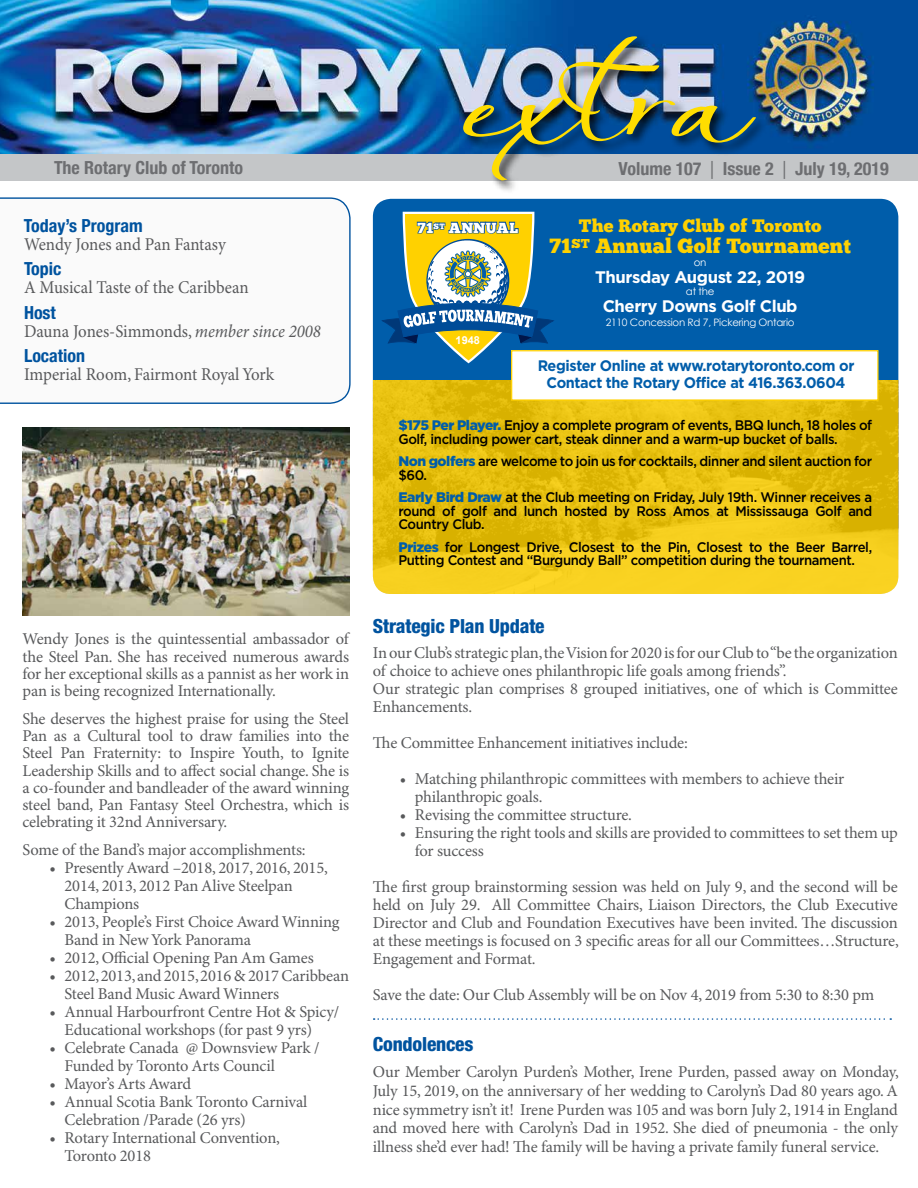
<style>
.page{position:relative;width:918px;height:1188px;background:#fff}
.page>*{position:absolute;margin:0;border:0;box-sizing:border-box;transform-origin:0 0}
.t1{font:115.35px "Always";color:#fd0}
.t2{font:20.55px "Chunk Five";letter-spacing:.01em;color:#ffd100}
.t3{font:800 condensed 19.5px "Helvetica Neue LT Std";letter-spacing:-.01em;color:#00539f}
.t4{font:18px "Minion Pro";letter-spacing:-.005em;color:#58595b;scale:.94 1}
.t5{font:700 condensed 18px "Helvetica Neue";color:#6d6e71}
.t6{font:700 condensed 18px "Helvetica Neue";color:#00539f}
.t7{font:18px "Chunk Five";letter-spacing:.01em;color:#ffd100}
.t8{font:700 16.65px "Gotham";letter-spacing:-.025em;color:#fff}
.t9{font:16.5px/18px "Minion Pro";letter-spacing:-.01em;color:#58595b}
.t10{font:700 15.3px/16.5px "Gotham";letter-spacing:-.025em;color:#005daa;text-align:center;scale:.95 1}
.t11{font:14.55px "Chunk Five";letter-spacing:.025em;color:#fff}
.t12{font:500 13.8px/13.8px "Gotham";letter-spacing:-.03em;color:#000;scale:.95 1}
.t13{font:700 10.95px "Arial";color:#fff}
.t14{font:10.2px "Century Gothic";letter-spacing:-.025em;color:#fff}
.s1{font-style:italic}
.s2{font-weight:400;font-stretch:normal}
.s3{font-weight:900;color:#005daa}
</style>
<div class="page">
<svg style="left:0;top:197px;width:351px;height:207px"></svg>
<img style="left:0;top:0;width:918px;height:155px">
<div style="left:0;top:155px;width:918px;height:26px;background:#c4c6c8"></div>
<div style="left:461px;top:34px;width:307px;height:159px;background:#000;opacity:.75"></div>
<img style="left:22px;top:428px;width:327px;height:187px">
<div style="left:373px;top:199px;width:525px;height:181px;background:#005daa"></div>
<svg style="left:373px;top:380px;width:525px;height:214px;background:#e9c212"></svg>
<div style="left:512px;top:351px;width:366px;height:49px;background:#fff"></div>
<div style="left:511px;top:350px;width:368px;height:51px;border:1px solid #ffd100"></div>
<svg style="left:381px;top:211px;width:175px;height:156px"></svg>
<svg style="left:374px;top:1018px;width:517px;height:2px"></svg>
<p class="t5" style="left:54px;top:152px;width:191px">The Rotary Club of Toronto</p>
<p class="t6" style="left:24px;top:211px;width:120px">Today’s Program</p>
<p class="t4" style="left:24px;top:233px;width:216px">Wendy Jones and Pan Fantasy</p>
<p class="t6" style="left:24px;top:254px;width:39px">Topic</p>
<p class="t4" style="left:24px;top:277px;width:240px">A Musical Taste of the Caribbean</p>
<p class="t6" style="left:24px;top:298px;width:33px">Host</p>
<p class="t4" style="left:24px;top:320px;width:317px">Dauna Jones-Simmonds, <span class="s1">member since 2008</span></p>
<p class="t6" style="left:24px;top:341px;width:63px">Location</p>
<p class="t4" style="left:24px;top:364px;width:268px">Imperial Room, Fairmont Royal York</p>
<p class="t9" style="left:22px;top:631px;width:328px;line-height:17.2px;text-align:justify">Wendy Jones is the quintessential ambassador of the Steel Pan. She has received numerous awards for her exceptional skills as a pannist as her work in pan is being recognized Internationally.</p>
<p class="t9" style="left:22px;top:711px;width:328px;line-height:17.2px;text-align:justify">She deserves the highest praise for using the Steel Pan as a Cultural tool to draw families into the Steel Pan Fraternity: to Inspire Youth, to Ignite Leadership Skills and to affect social change. She is a co-founder and bandleader of the award winning steel band, Pan Fantasy Steel Orchestra, which is celebrating it 32nd Anniversary.</p>
<p class="t9" style="left:22px;top:842px;width:285px">Some of the Band’s major accomplishments:</p>
<p class="t9" style="left:64px;top:860px;width:265px;text-indent:-15px">• Presently Award –2018, 2017, 2016, 2015,<br>2014, 2013, 2012 Pan Alive Steelpan<br>Champions</p>
<p class="t9" style="left:64px;top:914px;width:277px;text-indent:-15px">• 2013, People’s First Choice Award Winning<br>Band in New York Panorama</p>
<p class="t9" style="left:49px;top:950px;width:266px">• 2012, Official Opening Pan Am Games</p>
<p class="t9" style="left:64px;top:968px;width:286px;text-indent:-15px">• 2012, 2013, and 2015, 2016 &amp; 2017 Caribbean<br>Steel Band Music Award Winners</p>
<p class="t9" style="left:64px;top:1004px;width:276px;text-indent:-15px">• Annual Harbourfront Centre Hot &amp; Spicy/<br>Educational workshops (for past 9 yrs)</p>
<p class="t9" style="left:64px;top:1040px;width:257px;text-indent:-15px">• Celebrate Canada @ Downsview Park /<br>Funded by Toronto Arts Council</p>
<p class="t9" style="left:49px;top:1076px;width:143px">• Mayor’s Arts Award</p>
<p class="t9" style="left:64px;top:1094px;width:244px;text-indent:-15px">• Annual Scotia Bank Toronto Carnival<br>Celebration /Parade (26 yrs)</p>
<p class="t9" style="left:64px;top:1130px;width:217px;text-indent:-15px">• Rotary International Convention,<br>Toronto 2018</p>
<h1 class="t1" style="left:463px;top:26px;width:285px">extra</h1>
<p class="t5" style="left:618px;top:154px;width:272px">Volume 107 <span class="s2">|</span> Issue 2 <span class="s2">|</span> July 19, 2019</p>
<p class="t11" style="left:417px;top:221px;width:102px">71<sup>ST</sup> ANNUAL</p>
<p class="t13" style="left:456px;top:333px;width:26px">1948</p>
<p class="t7" style="left:579px;top:217px;width:244px">The Rotary Club of Toronto</p>
<p class="t2" style="left:549px;top:237px;width:303px">71<sup>ST</sup> Annual Golf Tournament</p>
<p class="t14" style="left:694px;top:256px;width:14px">on</p>
<p class="t8" style="left:595px;top:267px;width:211px">Thursday August 22, 2019</p>
<p class="t14" style="left:686px;top:285px;width:30px">at the</p>
<p class="t8" style="left:603px;top:296px;width:196px">Cherry Downs Golf Club</p>
<p class="t14" style="left:606px;top:316px;width:190px">2110 Concession Rd 7, Pickering Ontario</p>
<p class="t10" style="left:538px;top:357px;width:335px">Register Online at www.rotarytoronto.com or<br>Contact the Rotary Office at 416.363.0604</p>
<p class="t12" style="left:398px;top:418px;width:500px"><span class="s3">$175 Per Player.</span> Enjoy a complete program of events, BBQ lunch, 18 holes of<br>Golf, including power cart, steak dinner and a warm-up bucket of balls.</p>
<p class="t12" style="left:398px;top:454px;width:500px"><span class="s3">Non golfers</span> are welcome to join us for cocktails, dinner and silent auction for $60.</p>
<p class="t12" style="left:398px;top:490px;width:500px;text-align:justify"><span class="s3">Early Bird Draw</span> at the Club meeting on Friday, July 19th. Winner receives a round of golf and lunch hosted by Ross Amos at Mississauga Golf and Country Club.</p>
<p class="t12" style="left:398px;top:539px;width:500px"><span class="s3">Prizes</span> for Longest Drive, Closest to the Pin, Closest to the Beer Barrel,<br>Putting Contest and “Burgundy Ball” competition during the tournament.</p>
<p class="t3" style="left:373px;top:614px;width:173px">Strategic Plan Update</p>
<p class="t9" style="left:373px;top:645px;width:527px">In our Club’s strategic plan, the Vision for 2020 is for our Club to “be the organization of choice to achieve ones philanthropic life goals among friends”.<br>Our strategic plan comprises 8 grouped initiatives, one of which is Committee Enhancements.</p>
<p class="t9" style="left:373px;top:735px;width:316px">The Committee Enhancement initiatives include:</p>
<p class="t9" style="left:415px;top:771px;width:431px;text-indent:-15px">• Matching philanthropic committees with members to achieve their philanthropic goals.</p>
<p class="t9" style="left:400px;top:807px;width:234px">• Revising the committee structure.</p>
<p class="t9" style="left:415px;top:825px;width:484px;text-indent:-15px">• Ensuring the right tools and skills are provided to committees to set them up for success</p>
<p class="t9" style="left:373px;top:879px;width:527px;text-align:justify">The first group brainstorming session was held on July 9, and the second will be held on July 29. All Committee Chairs, Liaison Directors, the Club Executive Director and Club and Foundation Executives have been invited. The discussion at these meetings is focused on 3 specific areas for all our Committees…Structure, Engagement and Format.</p>
<p class="t9" style="left:373px;top:987px;width:503px">Save the date: Our Club Assembly will be on Nov 4, 2019 from 5:30 to 8:30 pm</p>
<p class="t3" style="left:373px;top:1032px;width:102px">Condolences</p>
<p class="t9" style="left:373px;top:1063px;width:527px;line-height:18.8px;text-align:justify">Our Member Carolyn Purden’s Mother, Irene Purden, passed away on Monday, July 15, 2019, on the anniversary of her wedding to Carolyn’s Dad 80 years ago. A nice symmetry isn’t it! Irene Purden was 105 and was born July 2, 1914 in England and moved here with Carolyn’s Dad in 1952. She died of pneumonia - the only illness she’d ever had! The family will be having a private family funeral service.</p>
</div>
